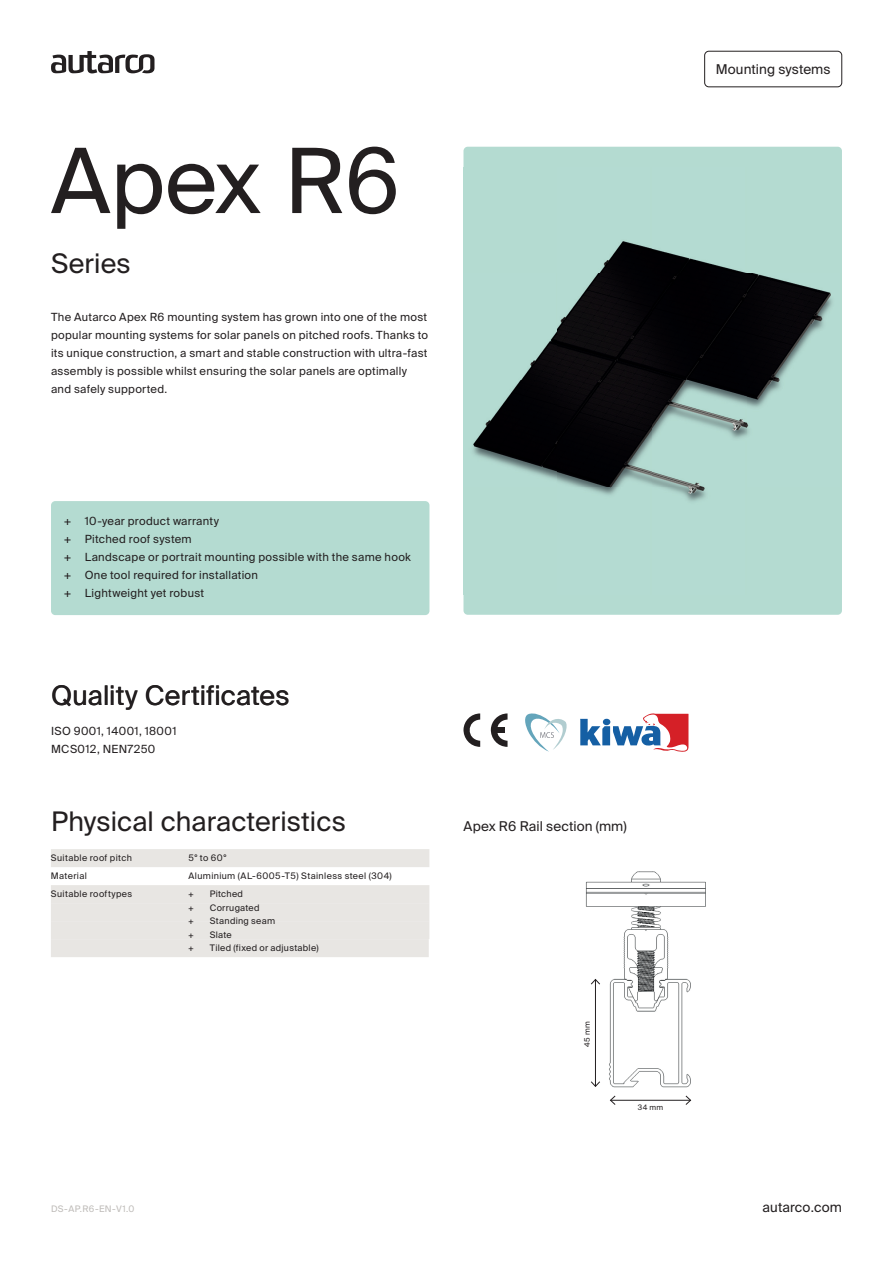
<style>
.page{position:relative;width:893px;height:1263px;background:#fff}
.page>*{position:absolute;margin:0;border:0;box-sizing:border-box;transform-origin:0 0}
.t1{font:90px "Suisse Intl";letter-spacing:-.005em;color:#231f20}
.t2{font:27px "Suisse Intl";letter-spacing:.005em;color:#231f20}
.t3{font:13.5px "Suisse Intl";letter-spacing:.01em;color:#231f20}
.t4{font:11.25px/18px "Suisse Intl";letter-spacing:.025em;color:#231f20}
.t5{font:9px/18px "Suisse Intl";letter-spacing:.04em;color:#231f20}
.t6{font:9px "Suisse Intl";letter-spacing:.04em;color:#bfbcb9}
.t7{font:9px "Suisse BP Intl";color:#231f20}
.t8{font:7.5px "Suisse Intl";letter-spacing:.055em;color:#231f20}
</style>
<div class="page">
<svg style="left:51px;top:51px;width:103px;height:22px"></svg>
<div style="left:51px;top:849px;width:378px;height:18px;background:#e8e6e3"></div>
<div style="left:51px;top:885px;width:378px;height:18px;background:#e8e6e3"></div>
<div style="left:51px;top:903px;width:378px;height:18px;background:#e8e6e3"></div>
<div style="left:51px;top:921px;width:378px;height:18px;background:#e8e6e3"></div>
<div style="left:51px;top:939px;width:378px;height:18px;background:#e8e6e3"></div>
<svg style="left:463px;top:713px;width:17px;height:34px"></svg>
<svg style="left:490px;top:713px;width:17px;height:34px"></svg>
<div style="left:494px;top:727px;width:11px;height:6px;background:#231f20"></div>
<div style="left:51px;top:501px;width:378px;height:114px;background:#b4dbd1;border-radius:4px"></div>
<svg style="left:525px;top:713px;width:42px;height:39px"></svg>
<svg style="left:580px;top:713px;width:108px;height:39px"></svg>
<div style="left:704px;top:51px;width:138px;height:36px;border:1px solid #231f20;border-radius:4px"></div>
<img style="left:586px;top:871px;width:120px;height:217px">
<div style="left:463px;top:147px;width:379px;height:468px;background:#b4dbd1;border-radius:4px"></div>
<img style="left:473px;top:241px;width:359px;height:260px">
<hr style="left:595px;top:979px;width:1px;height:107px;background:#231f20">
<svg style="left:591px;top:979px;width:9px;height:5px"></svg>
<svg style="left:591px;top:1081px;width:9px;height:6px"></svg>
<hr style="left:610px;top:1100px;width:80px;height:1px;background:#231f20">
<svg style="left:686px;top:1095px;width:5px;height:10px"></svg>
<svg style="left:610px;top:1095px;width:5px;height:10px"></svg>
<h1 class="t1" style="left:51px;top:129px;width:351px">Apex R6</h1>
<h2 class="t2" style="left:51px;top:248px;width:81px">Series</h2>
<p class="t4" style="left:51px;top:308px;width:379px">The Autarco Apex R6 mounting system has grown into one of the most popular mounting systems for solar panels on pitched roofs. Thanks to its unique construction, a smart and stable construction with ultra-fast assembly is possible whilst ensuring the solar panels are optimally and safely supported.</p>
<p class="t4" style="left:64px;top:512px;width:349px">+ 10-year product warranty<br>+ Pitched roof system<br>+ Landscape or portrait mounting possible with the same hook + One tool required for installation<br>+ Lightweight yet robust</p>
<h2 class="t2" style="left:51px;top:680px;width:240px">Quality Certificates</h2>
<p class="t4" style="left:51px;top:722px;width:127px">ISO 9001, 14001, 18001<br>MCS012, NEN7250</p>
<h2 class="t2" style="left:51px;top:806px;width:296px">Physical characteristics</h2>
<p class="t5" style="left:189px;top:849px;width:205px">5° to 60°<br>Aluminium (AL-6005-T5) Stainless steel (304)</p>
<p class="t7" style="left:189px;top:889px;width:7px">+</p>
<p class="t5" style="left:210px;top:885px;width:35px">Pitched</p>
<p class="t7" style="left:189px;top:902px;width:7px">+</p>
<p class="t5" style="left:210px;top:898px;width:51px">Corrugated</p>
<p class="t7" style="left:189px;top:916px;width:7px">+</p>
<p class="t5" style="left:210px;top:912px;width:67px">Standing seam</p>
<p class="t7" style="left:189px;top:929px;width:7px">+</p>
<p class="t5" style="left:210px;top:925px;width:24px">Slate</p>
<p class="t7" style="left:189px;top:943px;width:7px">+</p>
<p class="t5" style="left:210px;top:939px;width:110px">Tiled (fixed or adjustable)</p>
<p class="t5" style="left:51px;top:849px;width:83px">Suitable roof pitch<br>Material<br>Suitable rooftypes</p>
<p class="t6" style="left:51px;top:1203px;width:85px">DS-AP.R6-EN-V1.0</p>
<p class="t3" style="left:463px;top:818px;width:165px">Apex R6 Rail section (mm)</p>
<p class="t8" style="left:583px;top:1047px;width:27px;rotate:-90deg">45 mm</p>
<p class="t8" style="left:638px;top:1103px;width:27px">34 mm</p>
<p class="t3" style="left:716px;top:62px;width:116px">Mounting systems</p>
<p class="t3" style="left:763px;top:1199px;width:81px">autarco.com</p>
</div>
